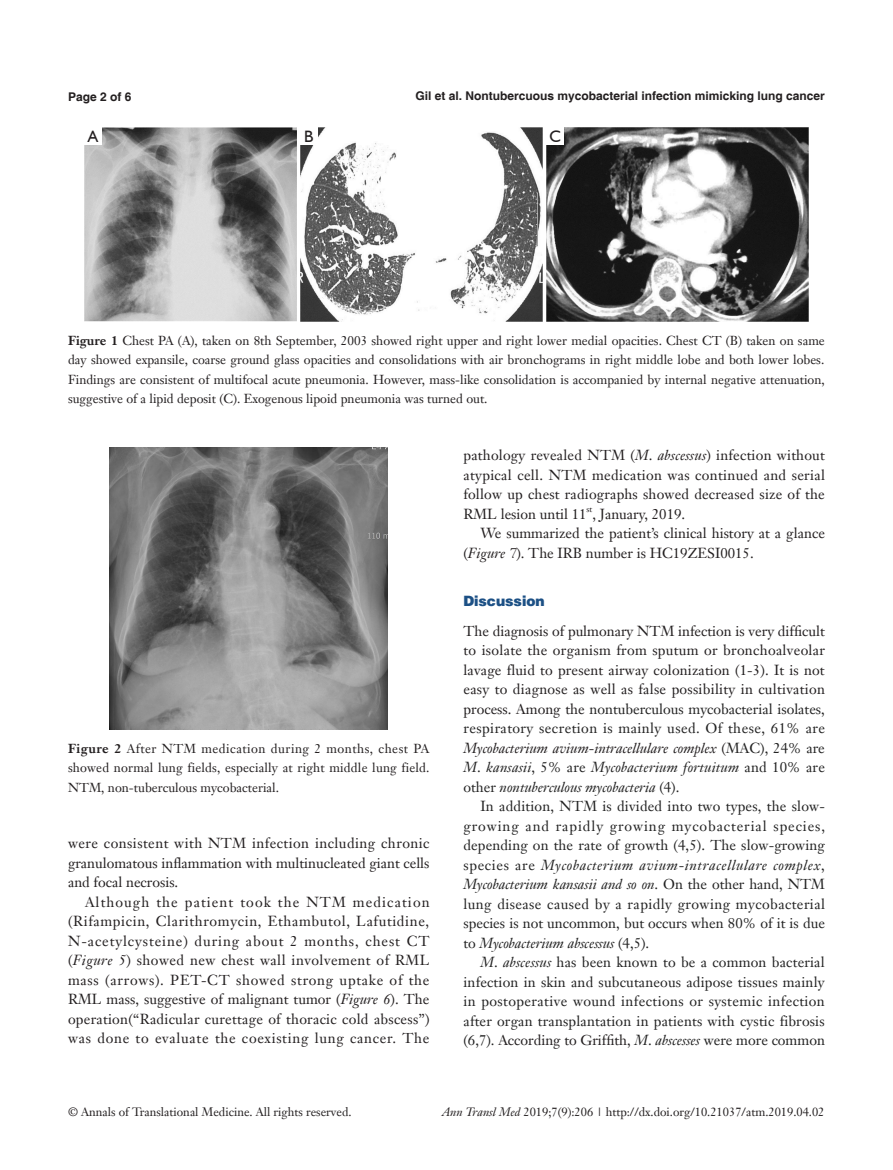
<style>
.page{position:relative;width:893px;height:1170px;background:#fff}
.page>*{position:absolute;margin:0;border:0;box-sizing:border-box;transform-origin:0 0}
.t1{font:16.5px "Humanist 521 BT";color:#231f20}
.t2{font:14.25px/19.5px "Janson Text LT";color:#231f20;text-align:justify}
.t3{font:14.25px/19.5px "Janson Text LT";color:#222;text-align:justify}
.t4{font:900 14.25px "Helvetica";color:#1c5085}
.t5{font:12.75px/19.5px "Janson Text LT";color:#231f20;text-align:justify}
.t6{font:12px "Janson Text LT";color:#231f20}
.t7{font:700 12px "Helvetica";color:#231f20}
.t8{font:8.25px "Janson Text LT";color:#231f20}
.s1{font-weight:700}
.s2{font-style:italic}
.s3{color:#222}
.s4{font-style:italic;color:#222}
.s5{color:#231f20}
.s6{font-style:italic;color:#212121}
.s7{color:#212121}
</style>
<div class="page">
<img style="left:110px;top:448px;width:278px;height:281px">
<img style="left:84px;top:128px;width:212px;height:193px">
<img style="left:300px;top:128px;width:243px;height:193px">
<img style="left:547px;top:128px;width:262px;height:193px">
<div style="left:300px;top:128px;width:17px;height:17px;background:#fff"></div>
<div style="left:547px;top:128px;width:17px;height:17px;background:#fff"></div>
<div style="left:84px;top:128px;width:17px;height:17px;background:#fff"></div>
<p class="t7" style="left:68px;top:89px;width:65px">Page 2 of 6</p>
<p class="t7" style="left:415px;top:88px;width:411px">Gil et al. Nontubercuous mycobacterial infection mimicking lung cancer</p>
<p class="t1" style="left:88px;top:126px;width:12px">A</p>
<p class="t1" style="left:304px;top:126px;width:11px">B</p>
<p class="t1" style="left:550px;top:126px;width:13px">C</p>
<p class="t5" style="left:68px;top:330px;width:758px"><span class="s1">Figure 1</span> Chest PA (A), taken on 8th September, 2003 showed right upper and right lower medial opacities. Chest CT (B) taken on same day showed expansile, coarse ground glass opacities and consolidations with air bronchograms in right middle lobe and both lower lobes.<br>Findings are consistent of multifocal acute pneumonia. However, mass-like consolidation is accompanied by internal negative attenuation, suggestive of a lipid deposit (C). Exogenous lipoid pneumonia was turned out.</p>
<p class="t5" style="left:68px;top:738px;width:363px"><span class="s1">Figure 2</span> After NTM medication during 2 months, chest PA showed normal lung fields, especially at right middle lung field.<br>NTM, non-tuberculous mycobacterial.</p>
<p class="t2" style="left:68px;top:833px;width:363px">were consistent with NTM infection including chronic granulomatous inflammation with multinucleated giant cells and focal necrosis.</p>
<p class="t2" style="left:68px;top:892px;width:363px;text-indent:17px">Although the patient took the NTM medication (Rifampicin, Clarithromycin, Ethambutol, Lafutidine, N-acetylcysteine) during about 2 months, chest CT (<span class="s2">Figure 5</span>) showed new chest wall involvement of RML mass (arrows). PET-CT showed strong uptake of the RML mass, suggestive of malignant tumor (<span class="s2">Figure 6</span>). The operation(“Radicular curettage of thoracic cold abscess”) was done to evaluate the coexisting lung cancer. The</p>
<p class="t2" style="left:463px;top:445px;width:363px">pathology revealed NTM (<span class="s2">M</span>. <span class="s2">abscessus</span>) infection without atypical cell. NTM medication was continued and serial follow up chest radiographs showed decreased size of the RML lesion until 11 , January, 2019.</p>
<p class="t8" style="left:586px;top:503px;width:7px">st</p>
<p class="t2" style="left:463px;top:523px;width:363px;text-indent:17px">We summarized the patient’s clinical history at a glance (<span class="s2">Figure 7</span>). The IRB number is HC19ZESI0015.</p>
<p class="t4" style="left:463px;top:592px;width:83px">Discussion</p>
<p class="t2" style="left:463px;top:620px;width:363px">The diagnosis of pulmonary NTM infection is very difficult to isolate the organism from sputum or bronchoalveolar lavage fluid to present airway colonization (1-3). It is not easy to diagnose as well as false possibility in cultivation process. Among the <span class="s3">nontuberculous mycobacterial isolates, respiratory secretion is mainly used. Of these, 61% are </span><span class="s2">Mycobacterium avium</span>-<span class="s2">intracellulare complex</span> (<span class="s3">MAC), 24% are </span><span class="s4">M</span><span class="s3">.</span> <span class="s4">kansasii</span><span class="s3">, 5% are</span> <span class="s4">Mycobacterium fortuitum</span> <span class="s3">and 10% are other</span> <span class="s4">nontuberculous mycobacteria</span> <span class="s3">(4).</span></p>
<p class="t3" style="left:463px;top:796px;width:363px;text-indent:17px">In addition, NTM is divided into two types, the slow&shy;growing and rapidly growing mycobacterial species, depending on the rate of growth (4,5). The slow-growing species are <span class="s2">Mycobacterium avium</span>-<span class="s2">intracellulare complex</span>, <span class="s2">Mycobacterium kansasii and so on</span>. On the other hand, NTM lung disease caused by a rapidly growing mycobacterial species is not uncommon, but occurs when 80% of it is due to <span class="s2">Mycobacterium abscessus</span> (4,5).</p>
<p class="t3" style="left:463px;top:952px;width:363px;text-indent:17px"><span class="s2">M</span>. <span class="s2">abscessus</span> has been known to be a common bacterial infection in skin and subcutaneous adipose tissues mainly in postoperative wound infections or systemic infection after organ transplantation in patients with cystic fibrosis (6,7). <span class="s5">According to Griffith,</span> <span class="s6">M</span><span class="s7">.</span> <span class="s6">abscesses</span> <span class="s7">were more common</span></p>
<p class="t6" style="left:68px;top:1104px;width:285px">© Annals of Translational Medicine. All rights reserved.</p>
<p class="t6" style="left:442px;top:1104px;width:384px"><span class="s2">Ann Transl Med</span> 2019;7(9):206 | http://dx.doi.org/10.21037/atm.2019.04.02</p>
</div>
